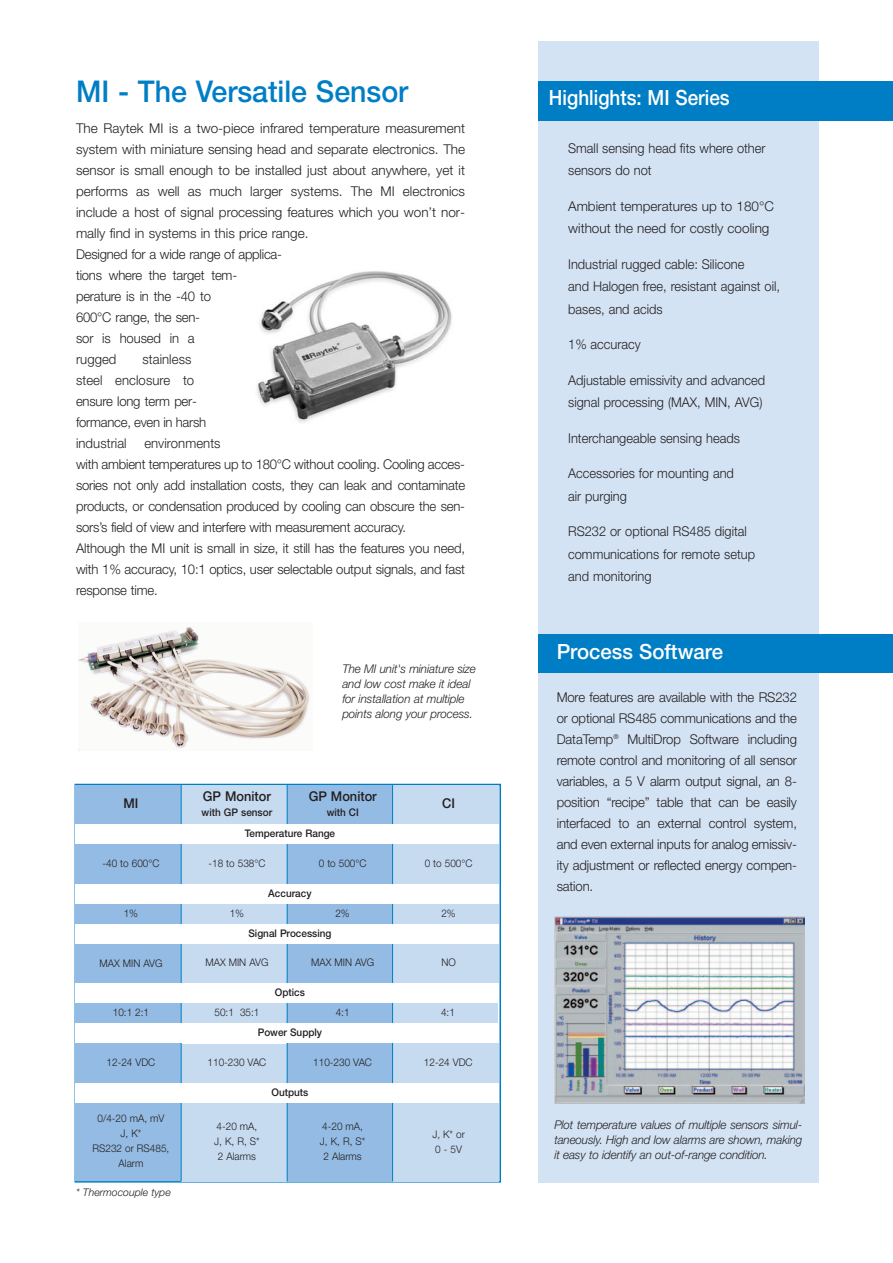
<style>
.page{position:relative;width:893px;height:1263px;background:#fff}
.page>*{position:absolute;margin:0;border:0;box-sizing:border-box;transform-origin:0 0}
.t1{font:500 30px "Helvetica Neue";color:#007ec5;scale:.95 1}
.t2{font:500 21px "Helvetica Neue";color:#fff;scale:.9 1}
.t3{font:500 21px "Helvetica Neue";color:#fff}
.t4{font:300 13.5px/21px "Helvetica Neue";color:#231f20}
.t5{font:300 13.5px/22.5px "Helvetica Neue";color:#231f20;scale:.95 1}
.t6{font:500 13.5px "Helvetica Neue";color:#231f20;scale:.95 1}
.t7{font:italic 300 12px/15px "Helvetica Neue";letter-spacing:-.01em;color:#231f20}
.t8{font:300 10.5px/15px "Helvetica Neue";color:#231f20;text-align:center;scale:.95 1}
.t9{font:500 10.5px "Helvetica Neue";color:#231f20;scale:.95 1}
.t10{font:italic 300 10.5px "Helvetica Neue";color:#231f20}
</style>
<div class="page">
<img style="left:79px;top:627px;width:231px;height:121px">
<div style="left:75px;top:785px;width:106px;height:40px;background:#94bbe3"></div>
<div style="left:287px;top:785px;width:106px;height:40px;background:#94bbe3"></div>
<div style="left:393px;top:785px;width:105px;height:40px;background:#c6daf0"></div>
<div style="left:181px;top:785px;width:106px;height:40px;background:#c6daf0"></div>
<div style="left:181px;top:1044px;width:106px;height:39px;background:#c6daf0"></div>
<div style="left:287px;top:1043px;width:106px;height:40px;background:#94bbe3"></div>
<div style="left:392px;top:1043px;width:106px;height:40px;background:#c6daf0"></div>
<div style="left:75px;top:1003px;width:106px;height:20px;background:#94bbe3"></div>
<div style="left:181px;top:1003px;width:106px;height:20px;background:#c6daf0"></div>
<div style="left:287px;top:1003px;width:105px;height:20px;background:#94bbe3"></div>
<div style="left:538px;top:41px;width:281px;height:1142px;background:#d4e3f4"></div>
<div style="left:538px;top:634px;width:354px;height:38px;background:#007ec5"></div>
<div style="left:538px;top:81px;width:354px;height:39px;background:#007ec5"></div>
<div style="left:287px;top:844px;width:105px;height:40px;background:#94bbe3"></div>
<div style="left:75px;top:904px;width:106px;height:20px;background:#94bbe3"></div>
<div style="left:75px;top:944px;width:106px;height:40px;background:#94bbe3"></div>
<div style="left:75px;top:1043px;width:106px;height:40px;background:#94bbe3"></div>
<div style="left:75px;top:1103px;width:106px;height:78px;background:#94bbe3"></div>
<div style="left:181px;top:1103px;width:106px;height:78px;background:#c6daf0"></div>
<div style="left:287px;top:1103px;width:105px;height:78px;background:#94bbe3"></div>
<div style="left:392px;top:1103px;width:107px;height:78px;background:#c6daf0"></div>
<div style="left:181px;top:844px;width:106px;height:40px;background:#c6daf0"></div>
<div style="left:75px;top:844px;width:106px;height:40px;background:#94bbe3"></div>
<div style="left:392px;top:844px;width:107px;height:40px;background:#c6daf0"></div>
<div style="left:181px;top:904px;width:106px;height:20px;background:#c6daf0"></div>
<div style="left:287px;top:904px;width:105px;height:20px;background:#94bbe3"></div>
<div style="left:392px;top:904px;width:107px;height:20px;background:#c6daf0"></div>
<div style="left:392px;top:944px;width:107px;height:39px;background:#c6daf0"></div>
<div style="left:181px;top:944px;width:106px;height:39px;background:#c6daf0"></div>
<div style="left:287px;top:944px;width:105px;height:39px;background:#94bbe3"></div>
<hr style="left:181px;top:785px;width:1px;height:396px;background:#007ec5">
<hr style="left:287px;top:785px;width:1px;height:396px;background:#007ec5">
<div style="left:392px;top:1003px;width:106px;height:20px;background:#c6daf0"></div>
<hr style="left:392px;top:785px;width:1px;height:396px;background:#007ec5">
<div style="left:75px;top:825px;width:424px;height:19px;background:#fff"></div>
<div style="left:75px;top:884px;width:424px;height:20px;background:#fff"></div>
<div style="left:75px;top:924px;width:424px;height:20px;background:#fff"></div>
<div style="left:75px;top:984px;width:424px;height:19px;background:#fff"></div>
<div style="left:75px;top:1024px;width:424px;height:19px;background:#fff"></div>
<div style="left:75px;top:1083px;width:424px;height:20px;background:#fff"></div>
<img style="left:256px;top:271px;width:196px;height:152px">
<img style="left:555px;top:917px;width:249px;height:187px">
<h1 class="t1" style="left:76px;top:80px;width:351px">MI - The Versatile Sensor</h1>
<p class="t4" style="left:76px;top:119px;width:390px">The Raytek MI is a two-piece infrared temperature measurement system with miniature sensing head and separate electronics. The sensor is small enough to be installed just about anywhere, yet it performs as well as much larger systems. The MI electronics include a host of signal processing features which you won’t nor&shy;mally find in systems in this price range.<br>Designed for a wide range of applica-<br>tions where the target tem-<br>perature is in the -40 to<br>600°C range, the sen-<br>sor is housed in a<br>rugged</p>
<p class="t4" style="left:76px;top:350px;width:132px;text-indent:66px">stainless steel enclosure to ensure long term per&shy;formance, even in harsh industrial</p>
<p class="t4" style="left:76px;top:434px;width:390px;text-indent:68px">environments<br>with ambient temperatures up to 180°C without cooling. Cooling acces&shy;sories not only add installation costs, they can leak and contaminate products, or condensation produced by cooling can obscure the sen&shy;sors’s field of view and interfere with measurement accuracy.<br>Although the MI unit is small in size, it still has the features you need, with 1% accuracy, 10:1 optics, user selectable output signals, and fast response time.</p>
<p class="t6" style="left:123px;top:799px;width:17px">MI</p>
<p class="t6" style="left:203px;top:792px;width:73px">GP Monitor</p>
<p class="t9" style="left:201px;top:809px;width:76px">with GP sensor</p>
<p class="t7" style="left:342px;top:662px;width:135px">The MI unit's miniature size and low cost make it ideal for installation at multiple points along your process.</p>
<p class="t6" style="left:309px;top:792px;width:73px">GP Monitor</p>
<p class="t9" style="left:326px;top:809px;width:35px">with CI</p>
<p class="t6" style="left:442px;top:799px;width:15px">CI</p>
<p class="t9" style="left:245px;top:830px;width:97px">Temperature Range</p>
<p class="t8" style="left:102px;top:857px;width:62px">-40 to 600°C</p>
<p class="t8" style="left:208px;top:857px;width:62px">-18 to 538°C</p>
<p class="t8" style="left:424px;top:857px;width:52px">0 to 500°C</p>
<p class="t8" style="left:319px;top:857px;width:52px">0 to 500°C</p>
<p class="t8" style="left:124px;top:906px;width:17px">1%</p>
<p class="t8" style="left:99px;top:956px;width:68px">MAX MIN AVG</p>
<p class="t9" style="left:268px;top:889px;width:47px">Accuracy</p>
<p class="t9" style="left:248px;top:929px;width:89px">Signal Processing</p>
<p class="t8" style="left:230px;top:906px;width:17px">1%</p>
<p class="t8" style="left:335px;top:906px;width:17px">2%</p>
<p class="t8" style="left:441px;top:906px;width:17px">2%</p>
<p class="t8" style="left:205px;top:956px;width:68px">MAX MIN AVG</p>
<p class="t8" style="left:311px;top:956px;width:68px">MAX MIN AVG</p>
<p class="t8" style="left:441px;top:956px;width:17px">NO</p>
<p class="t9" style="left:275px;top:989px;width:33px">Optics</p>
<p class="t9" style="left:258px;top:1029px;width:69px">Power Supply</p>
<p class="t8" style="left:113px;top:1006px;width:40px">10:1 2:1</p>
<p class="t8" style="left:214px;top:1006px;width:49px">50:1 35:1</p>
<p class="t8" style="left:336px;top:1006px;width:16px">4:1</p>
<p class="t8" style="left:441px;top:1006px;width:16px">4:1</p>
<p class="t8" style="left:107px;top:1056px;width:53px">12-24 VDC</p>
<p class="t8" style="left:208px;top:1056px;width:63px">110-230 VAC</p>
<p class="t8" style="left:313px;top:1056px;width:63px">110-230 VAC</p>
<p class="t8" style="left:424px;top:1056px;width:53px">12-24 VDC</p>
<p class="t9" style="left:271px;top:1088px;width:40px">Outputs</p>
<p class="t8" style="left:93px;top:1112px;width:82px">0/4-20 mA, mV<br>J, K*<br>RS232 or RS485,<br>Alarm</p>
<p class="t8" style="left:214px;top:1120px;width:49px">4-20 mA,<br>J, K, R, S*<br>2 Alarms</p>
<p class="t8" style="left:320px;top:1120px;width:49px">4-20 mA,<br>J, K, R, S*<br>2 Alarms</p>
<p class="t8" style="left:432px;top:1127px;width:36px;text-align:left">J, K* or<br>0 - 5V</p>
<p class="t10" style="left:76px;top:1188px;width:96px">* Thermocouple type</p>
<h2 class="t2" style="left:549px;top:90px;width:202px">Highlights: MI Series</h2>
<p class="t5" style="left:568px;top:138px;width:209px">Small sensing head fits where other sensors do not</p>
<p class="t4" style="left:568px;top:196px;width:207px;line-height:22.5px">Ambient temperatures up to 180°C without the need for costly cooling</p>
<p class="t5" style="left:568px;top:254px;width:224px">Industrial rugged cable: Silicone<br>and Halogen free, resistant against oil, bases, and acids</p>
<p class="t5" style="left:568px;top:335px;width:78px">1% accuracy</p>
<p class="t5" style="left:568px;top:370px;width:209px">Adjustable emissivity and advanced signal processing (MAX, MIN, AVG)</p>
<p class="t5" style="left:568px;top:428px;width:182px">Interchangeable sensing heads</p>
<p class="t5" style="left:568px;top:463px;width:176px">Accessories for mounting and air purging</p>
<p class="t5" style="left:568px;top:521px;width:198px">RS232 or optional RS485 digital communications for remote setup and monitoring</p>
<h2 class="t3" style="left:556px;top:644px;width:168px">Process Software</h2>
<p class="t4" style="left:556px;top:688px;width:242px;text-align:justify">More features are available with the RS232 or optional RS485 communications and the DataTemp<sup>®</sup> MultiDrop Software including remote control and monitoring of all sensor variables, a 5 V alarm output signal, an 8- position “recipe” table that can be easily interfaced to an external control system, and even external inputs for analog emissiv&shy;ity adjustment or reflected energy compen&shy;sation.</p>
<p class="t7" style="left:554px;top:1118px;width:249px;text-align:justify">Plot temperature values of multiple sensors simul&shy;taneously. High and low alarms are shown, making it easy to identify an out-of-range condition.</p>
</div>
